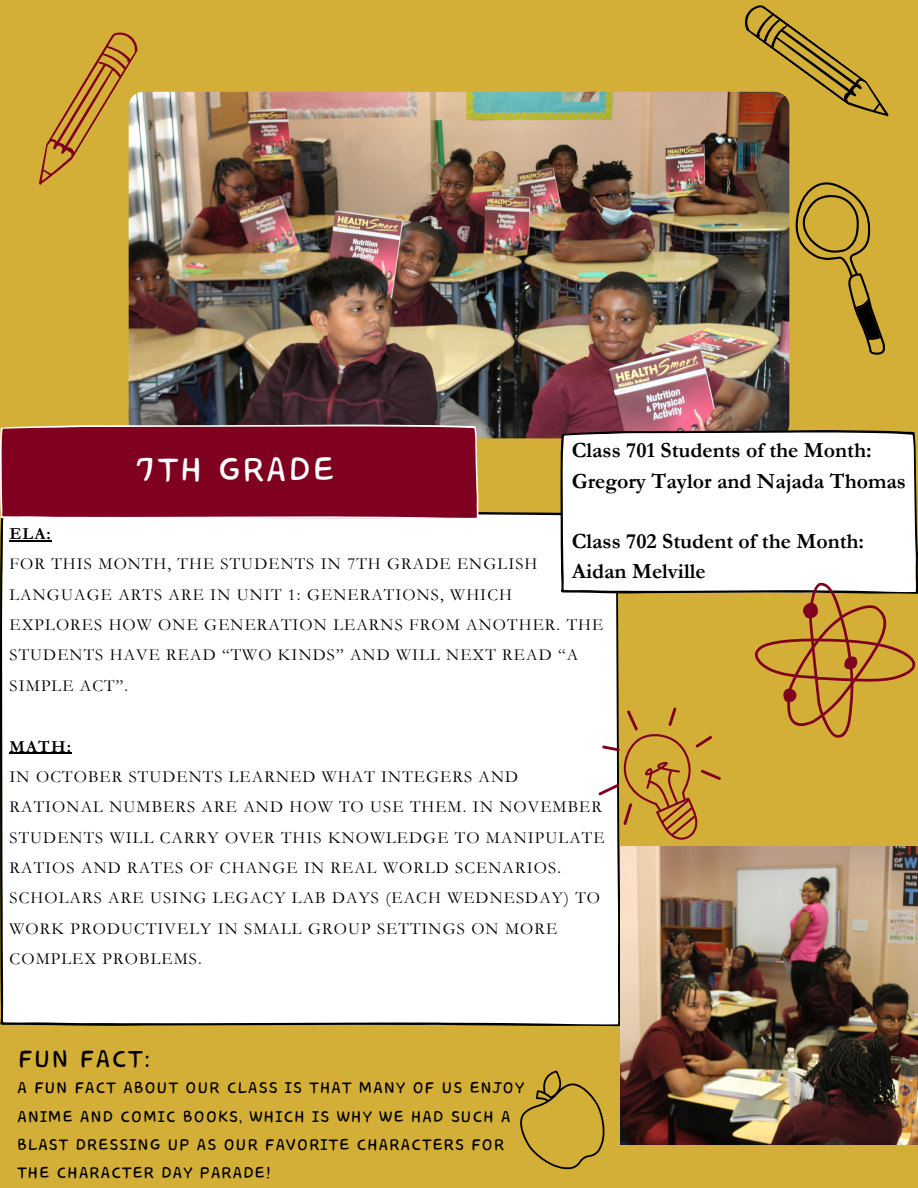
<style>
.page{position:relative;width:918px;height:1188px;background:#d4af37}
.page>*{position:absolute;margin:0;border:0;box-sizing:border-box;transform-origin:0 0}
.t1{font:43.05px "Core Bandi Face";color:#fff}
.t2{font:31.05px "Core Bandi Face";color:#000}
.t3{font:700 21.75px "Garamond";color:#000}
.t4{font:20.4px/28.2px "Core Bandi Face";color:#000}
.t5{font:16.8px/30.3px "Garamond";letter-spacing:.065em;color:#000}
.t6{font:700 16.8px "Garamond";letter-spacing:.065em;color:#000}
</style>
<div class="page">
<img style="left:129px;top:92px;width:660px;height:346px;border-radius:15px">
<div style="left:0;top:512px;width:620px;height:514px;background:#fff"></div>
<div style="left:0;top:425px;width:478px;height:94px;background:#800020"></div>
<hr style="left:10px;top:540px;width:42px;height:1px;background:#000">
<hr style="left:10px;top:753px;width:62px;height:1px;background:#000">
<div style="left:561px;top:430px;width:357px;height:164px;background:#fff"></div>
<img style="left:620px;top:847px;width:298px;height:297px">
<svg style="left:748px;top:577px;width:170px;height:161px"></svg>
<svg style="left:738px;top:5px;width:151px;height:123px"></svg>
<svg style="left:520px;top:1060px;width:101px;height:110px"></svg>
<svg style="left:39px;top:32px;width:104px;height:161px"></svg>
<svg style="left:779px;top:170px;width:106px;height:189px"></svg>
<svg style="left:598px;top:707px;width:123px;height:139px"></svg>
<p class="t1" style="left:135px;top:447px;width:202px">7TH GRADE</p>
<p class="t3" style="left:572px;top:438px;width:301px">Class 701 Students of the Month:</p>
<p class="t3" style="left:572px;top:469px;width:336px">Gregory Taylor and Najada Thomas</p>
<p class="t6" style="left:10px;top:524px;width:43px">ELA:</p>
<p class="t5" style="left:10px;top:549px;width:595px">FOR THIS MONTH, THE STUDENTS IN 7TH GRADE ENGLISH LANGUAGE ARTS ARE IN UNIT 1: GENERATIONS, WHICH EXPLORES HOW ONE GENERATION LEARNS FROM ANOTHER. THE STUDENTS HAVE READ “TWO KINDS” AND WILL NEXT READ “A SIMPLE ACT”.</p>
<p class="t3" style="left:572px;top:529px;width:294px">Class 702 Student of the Month:</p>
<p class="t3" style="left:572px;top:560px;width:135px">Aidan Melville</p>
<p class="t6" style="left:10px;top:737px;width:63px">MATH:</p>
<p class="t5" style="left:10px;top:762px;width:596px">IN OCTOBER STUDENTS LEARNED WHAT INTEGERS AND RATIONAL NUMBERS ARE AND HOW TO USE THEM. IN NOVEMBER STUDENTS WILL CARRY OVER THIS KNOWLEDGE TO MANIPULATE RATIOS AND RATES OF CHANGE IN REAL WORLD SCENARIOS.<br>SCHOLARS ARE USING LEGACY LAB DAYS (EACH WEDNESDAY) TO WORK PRODUCTIVELY IN SMALL GROUP SETTINGS ON MORE COMPLEX PROBLEMS.</p>
<p class="t2" style="left:18px;top:1042px;width:135px">FUN FACT:</p>
<p class="t4" style="left:17px;top:1075px;width:510px">A FUN FACT ABOUT OUR CLASS IS THAT MANY OF US ENJOY ANIME AND COMIC BOOKS, WHICH IS WHY WE HAD SUCH A BLAST DRESSING UP AS OUR FAVORITE CHARACTERS FOR THE CHARACTER DAY PARADE!</p>
</div>
